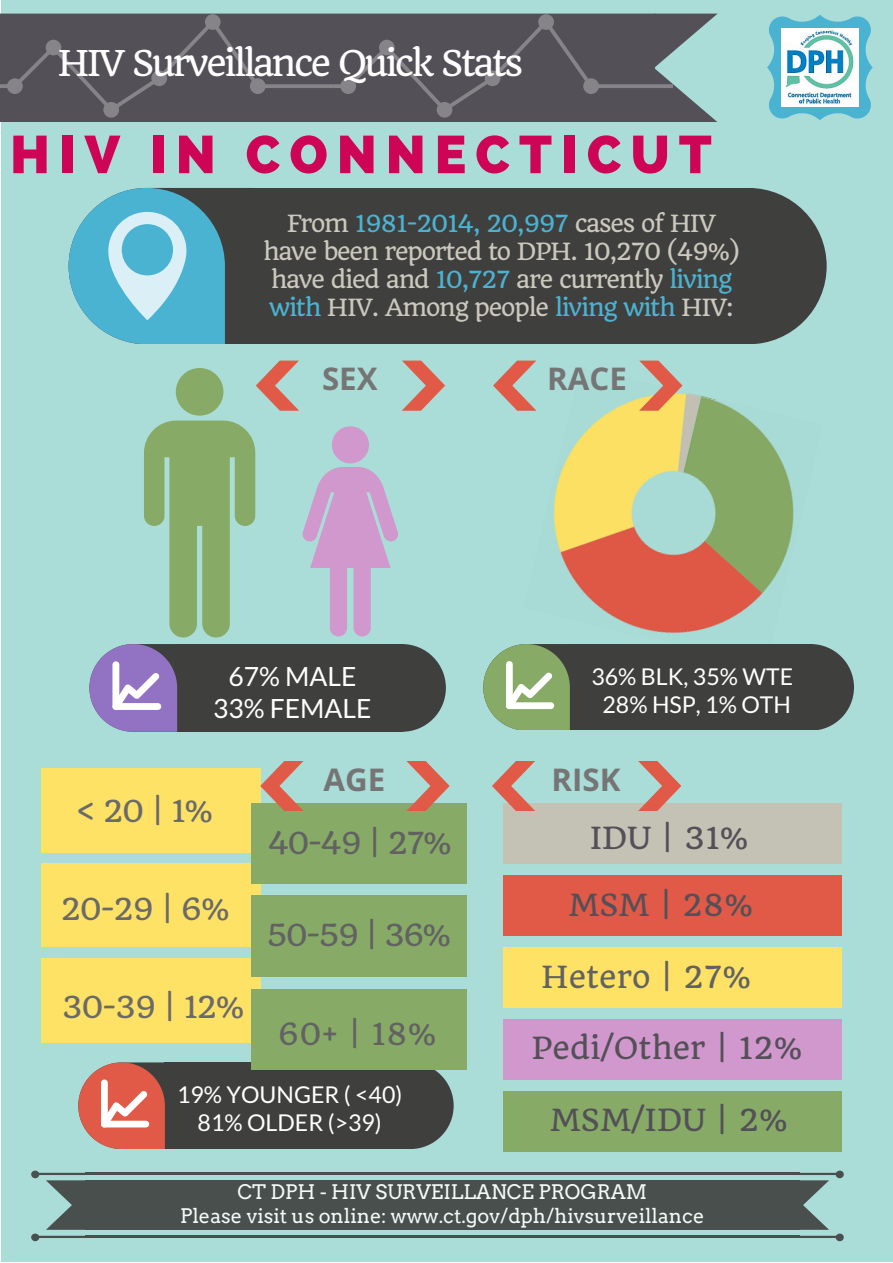
<style>
.page{position:relative;width:893px;height:1263px;background:#fff}
.page>*{position:absolute;margin:0;border:0;box-sizing:border-box;transform-origin:0 0}
.t1{font:800 52.95px "Raleway";letter-spacing:.17em;color:#ce0557}
.t2{font:34.65px "Quando";letter-spacing:-.075em;color:#fff}
.t3{font:700 31.2px "Open Sans";color:#757575}
.t4{font:29.7px "Quando";color:#545058}
.t5{font:29.7px "Quando";color:#626262}
.t6{font:29.7px "Quando";letter-spacing:-.05em;color:#6a6a6a}
.t7{font:29.7px "Quando";color:#616161}
.t8{font:26.4px/31.5px "Lato";color:#fff;text-align:center}
.t9{font:23.1px/28px "Quando";letter-spacing:-.055em;color:#cbc8be;text-align:center}
.t10{font:23.1px/28px "Lato";color:#fff;text-align:center}
.t11{font:19.95px/23.5px "Arvo";color:#fff;text-align:center}
.s1{color:#4bb3d2}
</style>
<div class="page">
<div style="left:1px;top:0;width:891px;height:1261px;background:#abddd8"></div>
<svg style="left:0;top:14px;width:717px;height:107px;background:#5b5960"></svg>
<div style="left:332px;top:426px;width:37px;height:37px;background:#d198ce;border-radius:50%"></div>
<svg style="left:302px;top:467px;width:96px;height:169px"></svg>
<div style="left:176px;top:368px;width:47px;height:47px;background:#87ab66;border-radius:50%"></div>
<svg style="left:144px;top:420px;width:111px;height:217px"></svg>
<svg style="left:403px;top:644px;width:43px;height:87px"></svg>
<div style="left:176px;top:644px;width:227px;height:87px;background:#3f3f3e"></div>
<svg style="left:89px;top:644px;width:88px;height:87px;background:#9e8cc5"></svg>
<svg style="left:69px;top:188px;width:183px;height:155px;background:#63a7ba"></svg>
<svg style="left:749px;top:188px;width:77px;height:155px"></svg>
<div style="left:252px;top:188px;width:497px;height:155px;background:#3f3f3e"></div>
<div style="left:42px;top:768px;width:219px;height:84px;background:#fee266"></div>
<div style="left:42px;top:863px;width:219px;height:83px;background:#fee266"></div>
<div style="left:42px;top:958px;width:219px;height:84px;background:#fee266"></div>
<svg style="left:411px;top:1069px;width:42px;height:79px;background:#505956"></svg>
<div style="left:164px;top:1062px;width:247px;height:86px;background:#3f3f3e"></div>
<svg style="left:78px;top:1062px;width:87px;height:86px;background:#d47b6d"></svg>
<div style="left:251px;top:803px;width:215px;height:81px;background:#87ab66"></div>
<div style="left:251px;top:895px;width:215px;height:81px;background:#87ab66"></div>
<div style="left:251px;top:988px;width:215px;height:81px;background:#87ab66"></div>
<svg style="left:406px;top:761px;width:43px;height:49px"></svg>
<svg style="left:260px;top:761px;width:43px;height:49px"></svg>
<div style="left:85px;top:1180px;width:714px;height:49px;background:#494f4c"></div>
<hr style="left:85px;top:1235px;width:714px;height:2px;background:#3c3b38">
<hr style="left:85px;top:1172px;width:714px;height:2px;background:#3c3b38">
<svg style="left:31px;top:1170px;width:55px;height:71px"></svg>
<svg style="left:798px;top:1170px;width:45px;height:71px"></svg>
<div style="left:502px;top:803px;width:339px;height:60px;background:#c4c1b5"></div>
<div style="left:502px;top:875px;width:339px;height:60px;background:#e05a47"></div>
<div style="left:502px;top:946px;width:339px;height:61px;background:#fee266"></div>
<div style="left:502px;top:1018px;width:339px;height:61px;background:#d198ce"></div>
<div style="left:502px;top:1090px;width:339px;height:61px;background:#87ab66"></div>
<svg style="left:638px;top:761px;width:43px;height:49px"></svg>
<svg style="left:492px;top:761px;width:43px;height:49px"></svg>
<img style="left:524px;top:385px;width:270px;height:249px">
<svg style="left:811px;top:644px;width:43px;height:86px"></svg>
<div style="left:569px;top:644px;width:242px;height:86px;background:#3f3f3e"></div>
<svg style="left:483px;top:644px;width:87px;height:86px;background:#95b483"></svg>
<svg style="left:639px;top:360px;width:43px;height:50px"></svg>
<svg style="left:493px;top:360px;width:43px;height:50px"></svg>
<svg style="left:402px;top:360px;width:43px;height:50px"></svg>
<svg style="left:256px;top:360px;width:43px;height:50px"></svg>
<svg style="left:767px;top:15px;width:105px;height:105px"></svg>
<img style="left:781px;top:29px;width:77px;height:77px">
<h2 class="t2" style="left:57px;top:42px;width:467px">HIV Surveillance Quick Stats</h2>
<h1 class="t1" style="left:10px;top:123px;width:703px">HIV IN CONNECTICUT</h1>
<p class="t9" style="left:263px;top:209px;width:478px">From <span class="s1">1981-2014, 20,997</span> cases of HIV have been reported to DPH. 10,270 (49%) have died and <span class="s1">10,727</span> are currently <span class="s1">living with</span> HIV. Among people <span class="s1">living with</span> HIV:</p>
<h3 class="t3" style="left:322px;top:357px;width:57px">SEX</h3>
<h3 class="t3" style="left:547px;top:357px;width:81px">RACE</h3>
<p class="t8" style="left:213px;top:660px;width:160px">67% MALE<br>33% FEMALE</p>
<p class="t6" style="left:75px;top:792px;width:139px">&lt;20|1%</p>
<p class="t6" style="left:61px;top:890px;width:170px">20-29 | 6%</p>
<p class="t6" style="left:62px;top:988px;width:184px">30-39 | 12%</p>
<h3 class="t3" style="left:323px;top:757px;width:63px">AGE</h3>
<p class="t7" style="left:268px;top:824px;width:186px">40-49 | 27%</p>
<p class="t5" style="left:266px;top:916px;width:186px">50-59 | 36%</p>
<p class="t5" style="left:278px;top:1015px;width:160px">60+ | 18%</p>
<p class="t10" style="left:177px;top:1080px;width:227px">19% YOUNGER ( &lt;40)<br>81% OLDER (&gt;39)</p>
<p class="t10" style="left:591px;top:662px;width:203px">36% BLK, 35% WTE<br>28% HSP, 1% OTH</p>
<h3 class="t3" style="left:551px;top:757px;width:70px">RISK</h3>
<p class="t4" style="left:589px;top:819px;width:160px">IDU | 31%</p>
<p class="t4" style="left:568px;top:886px;width:186px">MSM | 28%</p>
<p class="t5" style="left:541px;top:957px;width:211px">Hetero | 27%</p>
<p class="t4" style="left:531px;top:1029px;width:272px">Pedi/Other | 12%</p>
<p class="t4" style="left:550px;top:1101px;width:239px">MSM/IDU | 2%</p>
<p class="t11" style="left:180px;top:1179px;width:526px">CT DPH - HIV SURVEILLANCE PROGRAM<br>Please visit us online: www.ct.gov/dph/hivsurveillance</p>
</div>
